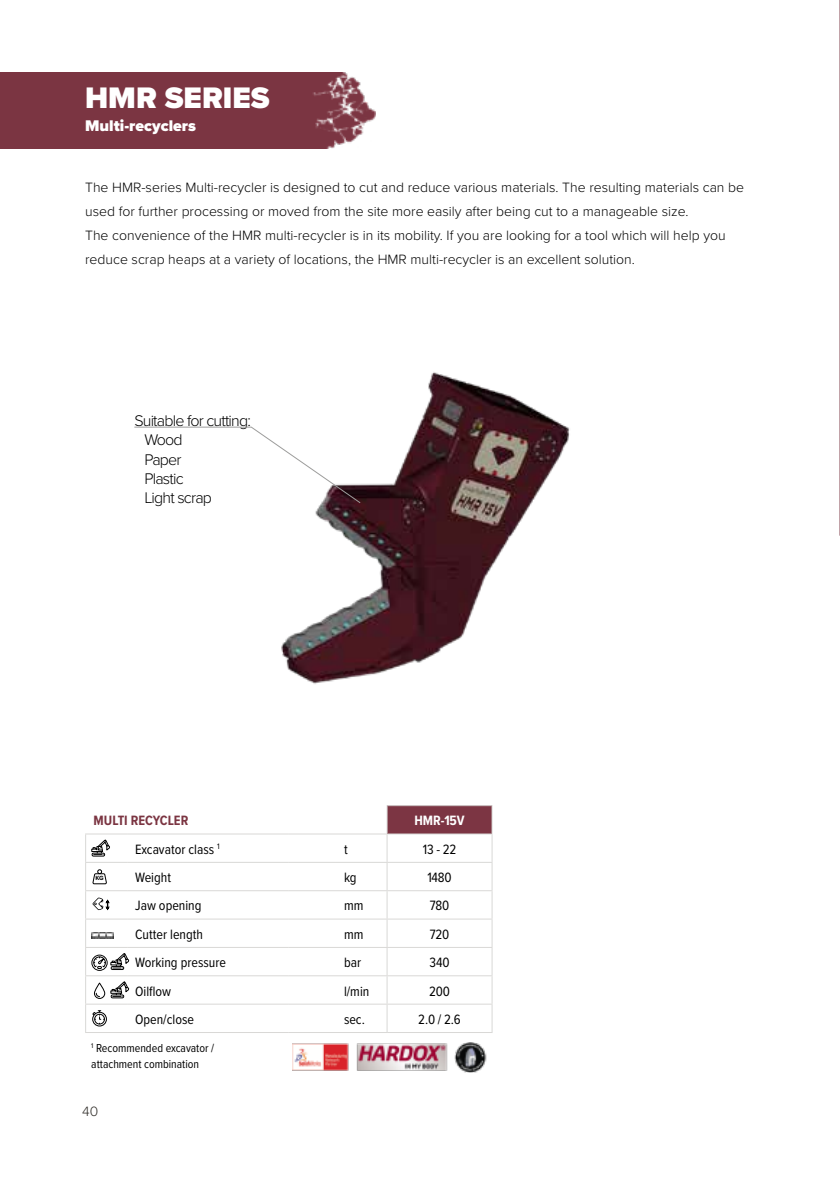
<style>
.page{position:relative;width:840px;height:1191px;background:#fff}
.page>*{position:absolute;margin:0;border:0;box-sizing:border-box;transform-origin:0 0}
.t1{font:900 30.8px "Proxima Nova";color:#fff}
.t2{font:300 16px/19.2px "Proxima Nova";letter-spacing:-.05em;color:#000}
.t3{font:900 16px "Proxima Nova";color:#fff}
.t4{font:300 14px/24px "Proxima Nova";color:#000}
.t5{font:14px "Proxima Nova Cond";color:#000}
.t6{font:700 14px "Proxima Nova Cond";color:#7b3542}
.t7{font:700 14px "Proxima Nova Cond";letter-spacing:-.01em;color:#fff}
.t8{font:300 14px "Proxima Nova";color:#2d2a26}
.t9{font:12px/16px "Proxima Nova Cond";color:#000}
.t10{font:700 6.2px "Proxima Nova";color:#000}
</style>
<div class="page">
<img style="left:0;top:72px;width:376px;height:76px">
<img style="left:281px;top:372px;width:289px;height:312px">
<div style="left:387px;top:805px;width:105px;height:29px;background:#7c3543"></div>
<hr style="left:85px;top:833px;width:42px;height:1px;background:#d9d8d6">
<hr style="left:127px;top:833px;width:162px;height:1px;background:#d9d8d6">
<hr style="left:289px;top:833px;width:47px;height:1px;background:#d9d8d6">
<hr style="left:336px;top:833px;width:51px;height:1px;background:#d9d8d6">
<hr style="left:127px;top:862px;width:162px;height:1px;background:#d9d8d6">
<hr style="left:289px;top:862px;width:47px;height:1px;background:#d9d8d6">
<hr style="left:336px;top:862px;width:51px;height:1px;background:#d9d8d6">
<hr style="left:127px;top:890px;width:162px;height:1px;background:#d9d8d6">
<hr style="left:289px;top:890px;width:47px;height:1px;background:#d9d8d6">
<hr style="left:336px;top:890px;width:51px;height:1px;background:#d9d8d6">
<hr style="left:127px;top:918px;width:162px;height:1px;background:#d9d8d6">
<hr style="left:289px;top:918px;width:47px;height:1px;background:#d9d8d6">
<hr style="left:336px;top:918px;width:51px;height:1px;background:#d9d8d6">
<hr style="left:127px;top:947px;width:162px;height:1px;background:#d9d8d6">
<hr style="left:289px;top:947px;width:47px;height:1px;background:#d9d8d6">
<hr style="left:336px;top:947px;width:51px;height:1px;background:#d9d8d6">
<hr style="left:127px;top:975px;width:162px;height:1px;background:#d9d8d6">
<hr style="left:289px;top:975px;width:47px;height:1px;background:#d9d8d6">
<hr style="left:336px;top:975px;width:51px;height:1px;background:#d9d8d6">
<hr style="left:127px;top:1003px;width:162px;height:1px;background:#d9d8d6">
<hr style="left:289px;top:1003px;width:47px;height:1px;background:#d9d8d6">
<hr style="left:336px;top:1003px;width:51px;height:1px;background:#d9d8d6">
<hr style="left:85px;top:1032px;width:42px;height:1px;background:#d9d8d6">
<hr style="left:127px;top:1032px;width:162px;height:1px;background:#d9d8d6">
<hr style="left:289px;top:1032px;width:47px;height:1px;background:#d9d8d6">
<hr style="left:336px;top:1032px;width:51px;height:1px;background:#d9d8d6">
<hr style="left:386px;top:805px;width:106px;height:1px;background:#d9d8d6">
<hr style="left:387px;top:833px;width:105px;height:1px;background:#d9d8d6">
<hr style="left:387px;top:862px;width:105px;height:1px;background:#d9d8d6">
<hr style="left:387px;top:890px;width:105px;height:1px;background:#d9d8d6">
<hr style="left:387px;top:918px;width:105px;height:1px;background:#d9d8d6">
<hr style="left:387px;top:947px;width:105px;height:1px;background:#d9d8d6">
<hr style="left:387px;top:975px;width:105px;height:1px;background:#d9d8d6">
<hr style="left:387px;top:1003px;width:105px;height:1px;background:#d9d8d6">
<svg style="left:386px;top:806px;width:1px;height:226px"></svg>
<svg style="left:491px;top:806px;width:1px;height:226px"></svg>
<hr style="left:387px;top:1032px;width:105px;height:1px;background:#d9d8d6">
<svg style="left:85px;top:834px;width:44px;height:198px"></svg>
<img style="left:292px;top:1042px;width:194px;height:30px">
<svg style="left:134px;top:426px;width:226px;height:77px"></svg>
<svg style="left:839px;top:0;width:1px;height:536px"></svg>
<h1 class="t1" style="left:85px;top:74px;width:186px">HMR SERIES</h1>
<p class="t3" style="left:85px;top:113px;width:112px">Multi-recyclers</p>
<p class="t4" style="left:85px;top:175px;width:660px">The HMR-series Multi-recycler is designed to cut and reduce various materials. The resulting materials can be used for further processing or moved from the site more easily after being cut to a manageable size.<br>The convenience of the HMR multi-recycler is in its mobility. If you are looking for a tool which will help you reduce scrap heaps at a variety of locations, the HMR multi-recycler is an excellent solution.</p>
<p class="t2" style="left:144px;top:410px;width:108px;text-indent:-10px">Suitable for cutting:<br>Wood<br>Paper<br>Plastic<br>Light scrap</p>
<p class="t6" style="left:94px;top:810px;width:96px">MULTI RECYCLER</p>
<p class="t7" style="left:414px;top:810px;width:51px">HMR-15V</p>
<p class="t5" style="left:135px;top:838px;width:86px">Excavator class <sup>1</sup></p>
<p class="t5" style="left:344px;top:838px;width:5px">t</p>
<p class="t5" style="left:422px;top:838px;width:35px">13 - 22</p>
<p class="t10" style="left:95px;top:873px;width:10px">KG</p>
<p class="t5" style="left:135px;top:867px;width:37px">Weight</p>
<p class="t5" style="left:344px;top:867px;width:14px">kg</p>
<p class="t5" style="left:427px;top:867px;width:26px">1480</p>
<p class="t5" style="left:135px;top:895px;width:68px">Jaw opening</p>
<p class="t5" style="left:344px;top:895px;width:21px">mm</p>
<p class="t5" style="left:429px;top:895px;width:21px">780</p>
<p class="t5" style="left:135px;top:923px;width:69px">Cutter length</p>
<p class="t5" style="left:344px;top:923px;width:21px">mm</p>
<p class="t5" style="left:429px;top:923px;width:21px">720</p>
<p class="t5" style="left:135px;top:952px;width:92px">Working pressure</p>
<p class="t5" style="left:344px;top:952px;width:19px">bar</p>
<p class="t5" style="left:429px;top:952px;width:21px">340</p>
<p class="t5" style="left:135px;top:980px;width:38px">Oilflow</p>
<p class="t5" style="left:344px;top:980px;width:27px">l/min</p>
<p class="t5" style="left:429px;top:980px;width:22px">200</p>
<p class="t5" style="left:135px;top:1009px;width:60px">Open/close</p>
<p class="t5" style="left:344px;top:1009px;width:22px">sec.</p>
<p class="t5" style="left:418px;top:1009px;width:44px">2.0 / 2.6</p>
<p class="t9" style="left:91px;top:1039px;width:124px"><sup>1</sup> Recommended excavator / attachment combination</p>
<p class="t8" style="left:82px;top:1100px;width:18px">40</p>
</div>
